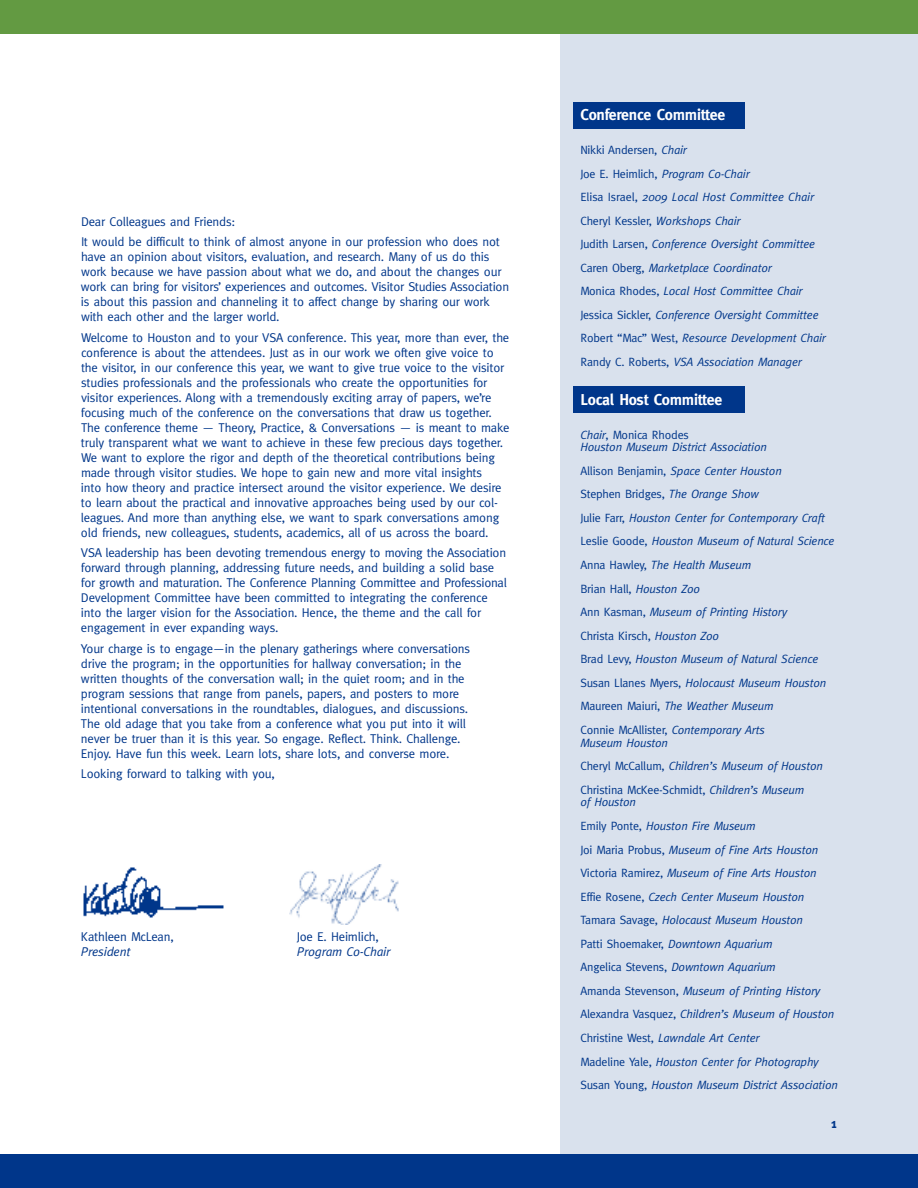
<style>
.page{position:relative;width:918px;height:1188px;background:#fff}
.page>*{position:absolute;margin:0;border:0;box-sizing:border-box;transform-origin:0 0}
.t1{font:700 15.75px "Meta";letter-spacing:-.015em;color:#fff}
.t2{font:700 13.5px "Meta";color:#00368a}
.t3{font:12.75px/15px "Meta";letter-spacing:-.015em;color:#00368a}
.t4{font:italic 12.75px "Meta";letter-spacing:-.015em;color:#00368a}
.t5{font:italic 12px/23.5px "Meta";letter-spacing:-.015em;color:#00368a}
.s1{font-style:normal}
</style>
<div class="page">
<div style="left:560px;top:0;width:358px;height:1188px;background:#d9e1ed"></div>
<div style="left:574px;top:102px;width:171px;height:27px;background:#00368a"></div>
<div style="left:574px;top:386px;width:171px;height:27px;background:#00368a"></div>
<div style="left:0;top:0;width:918px;height:34px;background:#639a42"></div>
<img style="left:83px;top:867px;width:141px;height:51px">
<img style="left:289px;top:864px;width:110px;height:60px">
<div style="left:0;top:1154px;width:918px;height:34px;background:#00368a"></div>
<p class="t3" style="left:81px;top:211px;width:420px;line-height:20.4px">Dear Colleagues and Friends:<br>It would be difficult to think of almost anyone in our profession who does not</p>
<p class="t3" style="left:81px;top:250px;width:430px">have an opinion about visitors, evaluation, and research. Many of us do this work because we have passion about what we do, and about the changes our work can bring for visitors’ experiences and outcomes. Visitor Studies Association is about this passion and channeling it to affect change by sharing our work with each other and the larger world.</p>
<p class="t3" style="left:81px;top:330px;width:430px">Welcome to Houston and to your VSA conference. This year, more than ever, the conference is about the attendees. Just as in our work we often give voice to the visitor, in our conference this year, we want to give true voice to the visitor studies professionals and the professionals who create the opportunities for visitor experiences. Along with a tremendously exciting array of papers, we’re focusing much of the conference on the conversations that draw us together.<br>The conference theme — Theory, Practice, &amp; Conversations — is meant to make truly transparent what we want to achieve in these few precious days together.<br>We want to explore the rigor and depth of the theoretical contributions being made through visitor studies. We hope to gain new and more vital insights<br>into how theory and practice intersect around the visitor experience. We desire to learn about the practical and innovative approaches being used by our col&shy;leagues. And more than anything else, we want to spark conversations among old friends, new colleagues, students, academics, all of us across the board.</p>
<p class="t3" style="left:81px;top:545px;width:427px">VSA leadership has been devoting tremendous energy to moving the Association forward through planning, addressing future needs, and building a solid base for growth and maturation. The Conference Planning Committee and Professional Development Committee have been committed to integrating the conference into the larger vision for the Association. Hence, the theme and the call for engagement in ever expanding ways.</p>
<p class="t3" style="left:81px;top:641px;width:391px">Your charge is to engage—in the plenary gatherings where conversations drive the program; in the opportunities for hallway conversation; in the written thoughts of the conversation wall; in the quiet room; and in the program sessions that range from panels, papers, and posters to more intentional conversations in the roundtables, dialogues, and discussions.<br>The old adage that you take from a conference what you put into it will never be truer than it is this year. So engage. Reflect. Think. Challenge.<br>Enjoy. Have fun this week. Learn lots, share lots, and converse more.</p>
<p class="t3" style="left:81px;top:766px;width:195px">Looking forward to talking with you,</p>
<p class="t3" style="left:81px;top:929px;width:94px">Kathleen McLean,</p>
<p class="t3" style="left:297px;top:929px;width:84px">Joe E. Heimlich,</p>
<p class="t4" style="left:81px;top:944px;width:51px">President</p>
<p class="t4" style="left:297px;top:944px;width:95px">Program Co-Chair</p>
<p class="t1" style="left:580px;top:106px;width:146px">Conference Committee</p>
<p class="t5" style="left:580px;top:138px;width:247px"><span class="s1">Nikki Andersen,</span> Chair<br><span class="s1">Joe E. Heimlich,</span> Program Co-Chair<br><span class="s1">Elisa Israel,</span> 2009 Local Host Committee Chair <span class="s1">Cheryl Kessler,</span> Workshops Chair<br><span class="s1">Judith Larsen,</span> Conference Oversight Committee <span class="s1">Caren Oberg,</span> Marketplace Coordinator<br><span class="s1">Monica Rhodes,</span> Local Host Committee Chair <span class="s1">Jessica Sickler,</span> Conference Oversight Committee <span class="s1">Robert “Mac” West,</span> Resource Development Chair <span class="s1">Randy C. Roberts,</span> VSA Association Manager</p>
<p class="t1" style="left:580px;top:390px;width:143px">Local Host Committee</p>
<p class="t5" style="left:580px;top:428px;width:188px;line-height:12.8px">Chair<span class="s1">, Monica Rhodes<br></span>Houston Museum District Association</p>
<p class="t5" style="left:580px;top:459px;width:256px"><span class="s1">Allison Benjamin,</span> Space Center Houston<br><span class="s1">Stephen Bridges,</span> The Orange Show<br><span class="s1">Julie Farr,</span> Houston Center for Contemporary Craft <span class="s1">Leslie Goode,</span> Houston Museum of Natural Science <span class="s1">Anna Hawley,</span> The Health Museum<br><span class="s1">Brian Hall,</span> Houston Zoo<br><span class="s1">Ann Kasman,</span> Museum of Printing History<br><span class="s1">Christa Kirsch,</span> Houston Zoo<br><span class="s1">Brad Levy,</span> Houston Museum of Natural Science <span class="s1">Susan Llanes Myers,</span> Holocaust Museum Houston <span class="s1">Maureen Maiuri,</span> The Weather Museum<br><span class="s1">Connie McAllister,</span> Contemporary Arts</p>
<p class="t5" style="left:580px;top:731px;width:244px">Museum Houston<br><span class="s1">Cheryl McCallum,</span> Children’s Museum of Houston<br><span class="s1">Christina McKee-Schmidt,</span> Children’s Museum</p>
<p class="t5" style="left:580px;top:791px;width:259px">of Houston<br><span class="s1">Emily Ponte,</span> Houston Fire Museum<br><span class="s1">Joi Maria Probus,</span> Museum of Fine Arts Houston <span class="s1">Victoria Ramirez,</span> Museum of Fine Arts Houston <span class="s1">Effie Rosene,</span> Czech Center Museum Houston <span class="s1">Tamara Savage,</span> Holocaust Museum Houston<br><span class="s1">Patti Shoemaker,</span> Downtown Aquarium<br><span class="s1">Angelica Stevens,</span> Downtown Aquarium<br><span class="s1">Amanda Stevenson,</span> Museum of Printing History <span class="s1">Alexandra Vasquez,</span> Children’s Museum of Houston <span class="s1">Christine West,</span> Lawndale Art Center<br><span class="s1">Madeline Yale,</span> Houston Center for Photography <span class="s1">Susan Young,</span> Houston Museum District Association</p>
<p class="t2" style="left:831px;top:1116px;width:8px">1</p>
</div>
